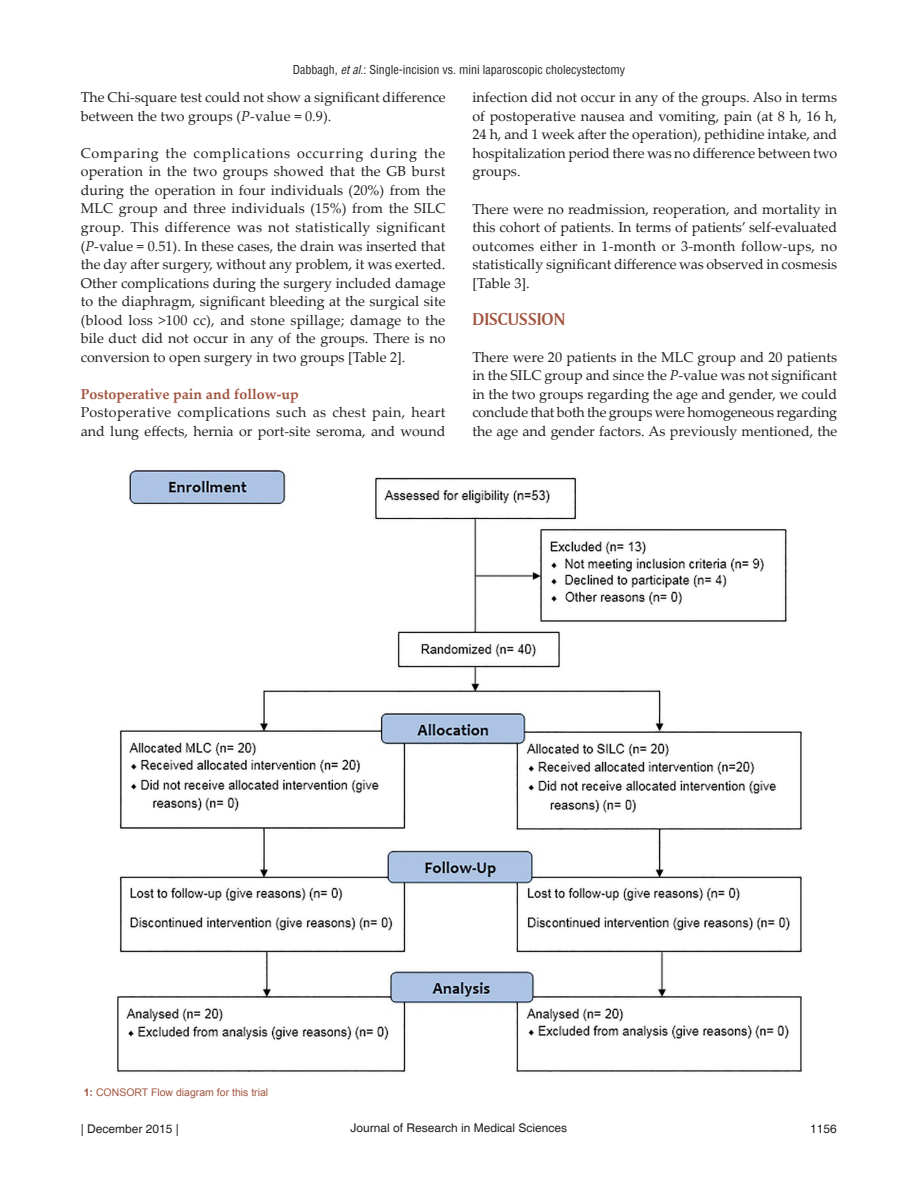
<style>
.page{position:relative;width:918px;height:1188px;background:#fff}
.page>*{position:absolute;margin:0;border:0;box-sizing:border-box;transform-origin:0 0}
.t1{font:18px "Amerigo BT Bold A";color:#a25641}
.TX{font:14.25px/18.6px "Palatino Linotype";color:#231f20;text-align:justify}
.TX-2{font:14.25px/18.6px "Palatino Linotype";letter-spacing:.025em;color:#231f20}
.t2{font:700 14.25px "Palatino Linotype";color:#a25641}
.t3{font:condensed 12px "Helvetica";color:#231f20}
.t4{font:12px "Helvetica";color:#231f20}
.FGC{font:10.5px "Arial";color:#a25641}
.s1{font-style:italic}
.s2{font-weight:700}
</style>
<div class="page">
<img style="left:117px;top:470px;width:685px;height:602px">
<p class="t3" style="left:293px;top:62px;width:334px">Dabbagh, <span class="s1">et al</span>.: Single-incision vs. mini laparoscopic cholecystectomy</p>
<p class="TX" style="left:81px;top:88px;width:366px">The Chi-square test could not show a significant difference between the two groups (<span class="s1">P</span>-value = 0.9).</p>
<p class="TX" style="left:81px;top:143px;width:366px">Comparing the complications occurring during the operation in the two groups showed that the GB burst during the operation in four individuals (20%) from the MLC group and three individuals (15%) from the SILC group. This difference was not statistically significant (<span class="s1">P</span>-value = 0.51). In these cases, the drain was inserted that the day after surgery, without any problem, it was exerted.<br>Other complications during the surgery included damage to the diaphragm, significant bleeding at the surgical site (blood loss &gt;100 cc), and stone spillage; damage to the bile duct did not occur in any of the groups. There is no conversion to open surgery in two groups [Table 2].</p>
<h2 class="t2" style="left:81px;top:384px;width:220px">Postoperative pain and follow-up</h2>
<p class="TX-2" style="left:81px;top:403px;width:366px">Postoperative complications such as chest pain, heart and lung effects, hernia or port-site seroma, and wound</p>
<p class="TX" style="left:472px;top:88px;width:366px">infection did not occur in any of the groups. Also in terms of postoperative nausea and vomiting, pain (at 8 h, 16 h, 24 h, and 1 week after the operation), pethidine intake, and hospitalization period there was no difference between two groups.</p>
<p class="TX" style="left:472px;top:199px;width:366px">There were no readmission, reoperation, and mortality in this cohort of patients. In terms of patients’ self-evaluated outcomes either in 1-month or 3-month follow-ups, no statistically significant difference was observed in cosmesis [Table 3].</p>
<h1 class="t1" style="left:472px;top:308px;width:94px">DISCUSSION</h1>
<p class="TX" style="left:472px;top:347px;width:366px">There were 20 patients in the MLC group and 20 patients in the SILC group and since the <span class="s1">P</span>-value was not significant in the two groups regarding the age and gender, we could conclude that both the groups were homogeneous regarding the age and gender factors. As previously mentioned, the</p>
<p class="FGC" style="left:84px;top:1086px;width:186px"><span class="s2">1:</span> CONSORT Flow diagram for this trial</p>
<p class="t4" style="left:81px;top:1122px;width:100px">| December 2015 |</p>
<p class="t4" style="left:351px;top:1121px;width:218px">Journal of Research in Medical Sciences</p>
<p class="t4" style="left:810px;top:1122px;width:28px">1156</p>
</div>
